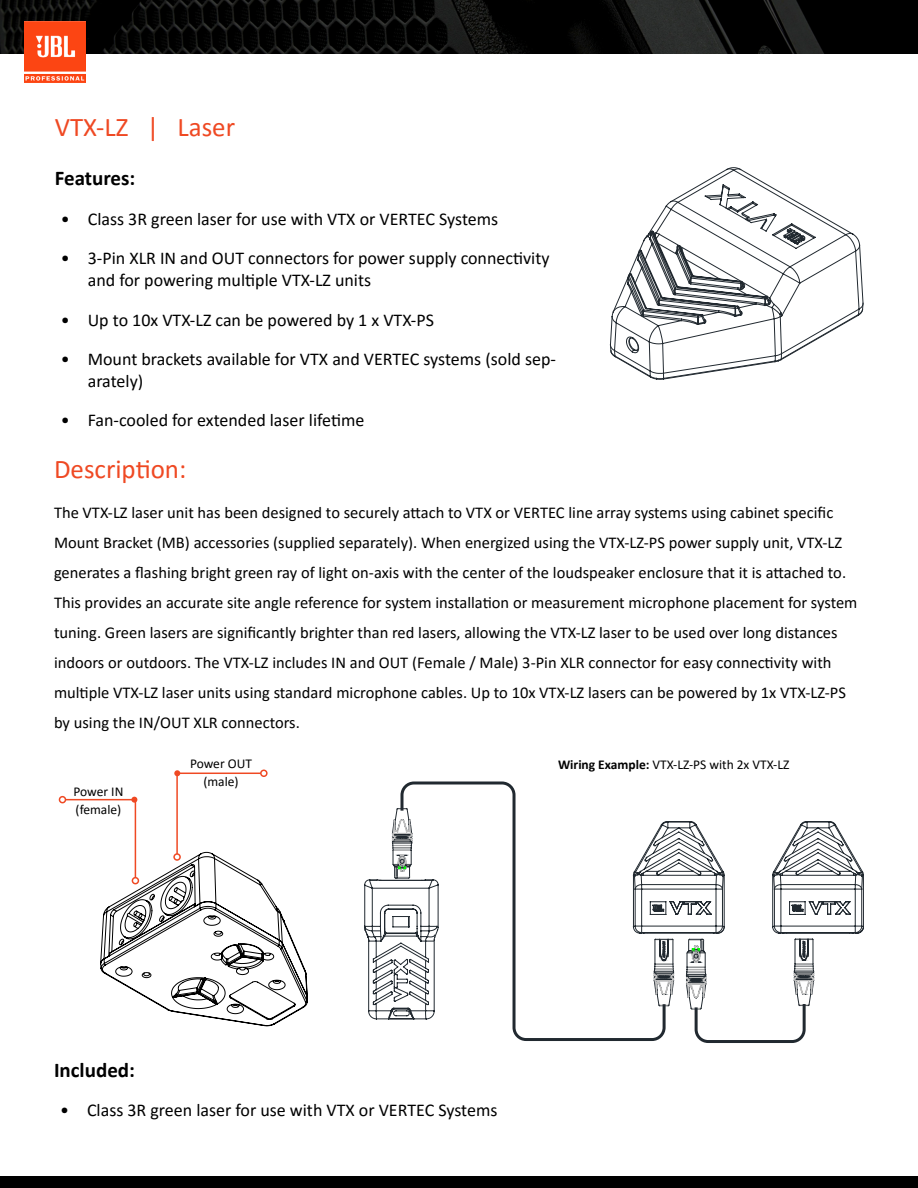
<style>
.page{position:relative;width:918px;height:1188px;background:#fff}
.page>*{position:absolute;margin:0;border:0;box-sizing:border-box;transform-origin:0 0}
.t1{font:27px "Calibri";color:#ef4923}
.t2{font:700 21px "Calibri";color:#000}
.t3{font:18px/21.6px "Calibri";color:#000}
.t4{font:16.5px/30px "Calibri";color:#000}
.t5{font:13.5px/18px "Calibri";color:#000;text-align:center}
.s1{font-weight:700}
</style>
<div class="page">
<img style="left:0;top:0;width:918px;height:54px">
<img style="left:24px;top:21px;width:62px;height:62px">
<div style="left:0;top:1176px;width:918px;height:12px;background:#000"></div>
<svg style="left:610px;top:168px;width:253px;height:212px"></svg>
<svg style="left:615px;top:234px;width:182px;height:145px"></svg>
<svg style="left:100px;top:852px;width:208px;height:174px"></svg>
<hr style="left:176px;top:773px;width:2px;height:81px;background:#ef4923">
<div style="left:173px;top:853px;width:8px;height:8px;border:2px solid #ef4923;border-radius:50%"></div>
<hr style="left:177px;top:773px;width:84px;height:1px;background:#ef4923">
<svg style="left:174px;top:770px;width:6px;height:6px"></svg>
<div style="left:260px;top:770px;width:8px;height:7px;border:2px solid #ef4923;border-radius:50%"></div>
<hr style="left:135px;top:799px;width:1px;height:79px;background:#ef4923">
<div style="left:132px;top:877px;width:7px;height:7px;border:2px solid #ef4923;border-radius:50%"></div>
<hr style="left:65px;top:799px;width:69px;height:1px;background:#ef4923">
<svg style="left:131px;top:797px;width:6px;height:6px"></svg>
<div style="left:59px;top:796px;width:7px;height:7px;border:2px solid #ef4923;border-radius:50%"></div>
<svg style="left:364px;top:808px;width:500px;height:211px"></svg>
<svg style="left:399px;top:781px;width:408px;height:262px"></svg>
<h1 class="t1" style="left:55px;top:108px;width:182px">VTX-LZ | Laser</h1>
<p class="t2" style="left:55px;top:163px;width:82px">Features:</p>
<p class="t3" style="left:61px;top:208px;width:439px">• Class 3R green laser for use with VTX or VERTEC Systems</p>
<p class="t3" style="left:88px;top:247px;width:463px;text-indent:-27px">• 3-Pin XLR IN and OUT connectors for power supply connectivity and for powering multiple VTX-LZ units</p>
<p class="t3" style="left:61px;top:308px;width:375px">• Up to 10x VTX-LZ can be powered by 1 x VTX-PS</p>
<p class="t3" style="left:88px;top:348px;width:470px;text-indent:-27px">• Mount brackets available for VTX and VERTEC systems (sold sep&shy;arately)</p>
<p class="t3" style="left:61px;top:409px;width:305px">• Fan-cooled for extended laser lifetime</p>
<h1 class="t1" style="left:54px;top:450px;width:134px">Description:</h1>
<p class="t4" style="left:54px;top:497px;width:805px">The VTX-LZ laser unit has been designed to securely attach to VTX or VERTEC line array systems using cabinet specific Mount Bracket (MB) accessories (supplied separately). When energized using the VTX-LZ-PS power supply unit, VTX-LZ generates a flashing bright green ray of light on-axis with the center of the loudspeaker enclosure that it is attached to.<br>This provides an accurate site angle reference for system installation or measurement microphone placement for system tuning. Green lasers are significantly brighter than red lasers, allowing the VTX-LZ laser to be used over long distances indoors or outdoors. The VTX-LZ includes IN and OUT (Female / Male) 3-Pin XLR connector for easy connectivity with multiple VTX-LZ laser units using standard microphone cables. Up to 10x VTX-LZ lasers can be powered by 1x VTX-LZ-PS by using the IN/OUT XLR connectors.</p>
<p class="t5" style="left:74px;top:782px;width:51px;text-align:left">Power IN (female)</p>
<p class="t5" style="left:190px;top:754px;width:63px">Power OUT (male)</p>
<p class="t5" style="left:558px;top:755px;width:233px"><span class="s1">Wiring Example:</span> VTX-LZ-PS with 2x VTX-LZ</p>
<p class="t2" style="left:54px;top:1055px;width:83px">Included:</p>
<p class="t3" style="left:60px;top:1099px;width:439px">• Class 3R green laser for use with VTX or VERTEC Systems</p>
</div>
